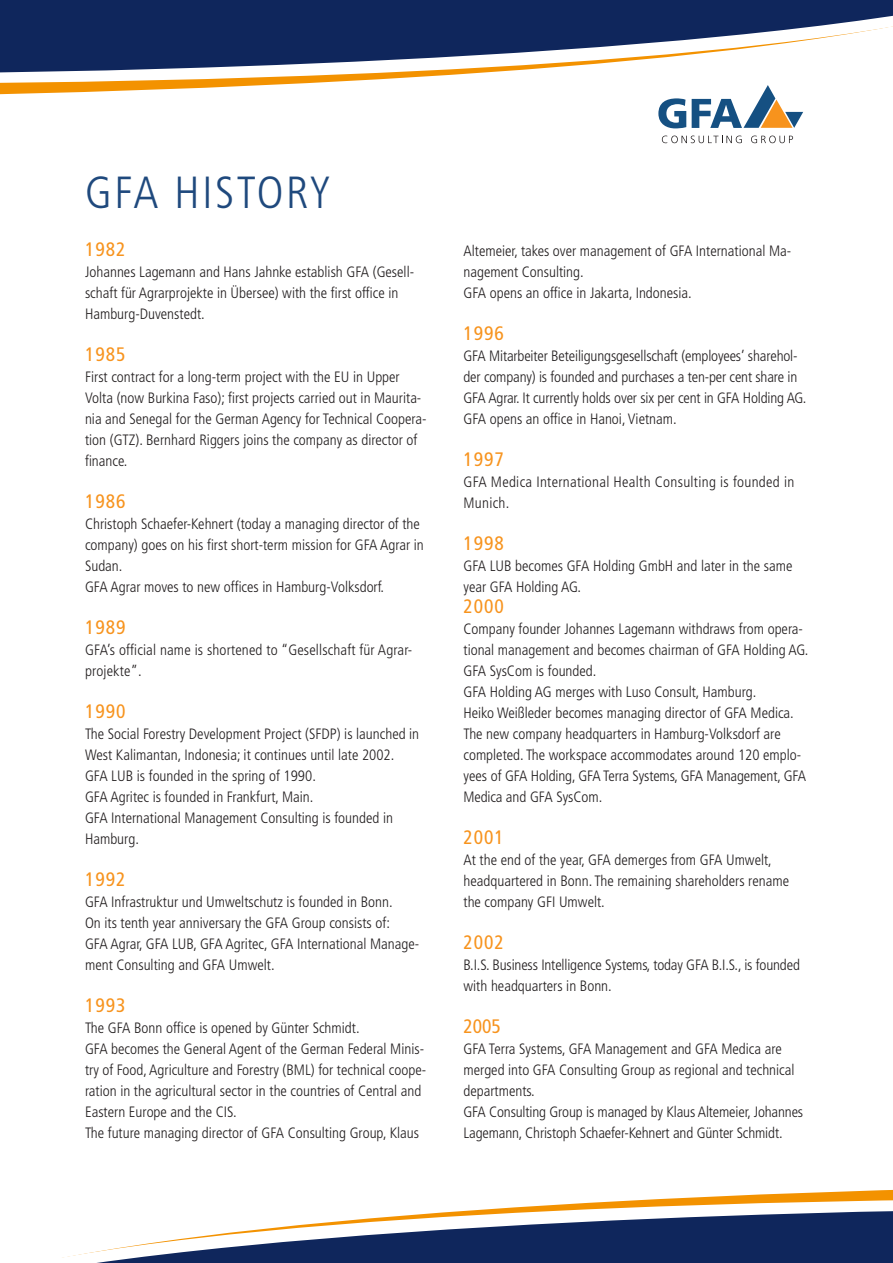
<style>
.page{position:relative;width:893px;height:1263px;background:#fff}
.page>*{position:absolute;margin:0;border:0;box-sizing:border-box;transform-origin:0 0}
.t1{font:300 condensed 45px "Frutiger LT Std";letter-spacing:.06em;color:#1f497d}
.a_I___Copy_Flattersa{font:condensed 19.5px "Frutiger LT Std";letter-spacing:.05em;color:#f7931d}
.a_I___Copy_Flattersa-2{font:300 condensed 15px/21px "Frutiger LT Std";color:#231f20}
.a_I___Copy_Flattersa-3{font:300 condensed 15px/21px "Frutiger LT Std";letter-spacing:.02em;color:#231f20}
</style>
<div class="page">
<svg style="left:662px;top:1189px;width:231px;height:10px"></svg>
<svg style="left:492px;top:1199px;width:401px;height:10px"></svg>
<svg style="left:62px;top:1209px;width:831px;height:54px"></svg>
<svg style="left:0;top:83px;width:309px;height:12px"></svg>
<svg style="left:0;top:73px;width:476px;height:10px"></svg>
<svg style="left:0;top:0;width:893px;height:73px;fill:#0f265c"></svg>
<svg style="left:662px;top:136px;width:80px;height:7px"></svg>
<svg style="left:751px;top:136px;width:42px;height:7px"></svg>
<svg style="left:658px;top:85px;width:145px;height:43px"></svg>
<p class="t1" style="left:85px;top:167px;width:248px">GFA HISTORY</p>
<p class="a_I___Copy_Flattersa" style="left:85px;top:238px;width:42px">1982</p>
<p class="a_I___Copy_Flattersa-2" style="left:85px;top:262px;width:331px">Johannes Lagemann and Hans Jahnke establish GFA (Gesell&shy;schaft für Agrarprojekte in Übersee) with the first office in<br>Hamburg-Duvenstedt.</p>
<p class="a_I___Copy_Flattersa" style="left:85px;top:343px;width:42px">1985</p>
<p class="a_I___Copy_Flattersa-2" style="left:85px;top:367px;width:343px">First contract for a long-term project with the EU in Upper Volta (now Burkina Faso); first projects carried out in Maurita&shy;nia and Senegal for the German Agency for Technical Coopera&shy;tion (GTZ). Bernhard Riggers joins the company as director of finance.</p>
<p class="a_I___Copy_Flattersa" style="left:85px;top:490px;width:42px">1986</p>
<p class="a_I___Copy_Flattersa-2" style="left:85px;top:514px;width:340px">Christoph Schaefer-Kehnert (today a managing director of the company) goes on his first short-term mission for GFA Agrar in<br>Sudan.</p>
<p class="a_I___Copy_Flattersa-2" style="left:85px;top:577px;width:301px">GFA Agrar moves to new offices in Hamburg-Volksdorf.</p>
<p class="a_I___Copy_Flattersa" style="left:85px;top:616px;width:42px">1989</p>
<p class="a_I___Copy_Flattersa-2" style="left:85px;top:640px;width:329px">GFA’s official name is shortened to “Gesellschaft für Agrar&shy;projekte”.</p>
<p class="a_I___Copy_Flattersa" style="left:85px;top:700px;width:42px">1990</p>
<p class="a_I___Copy_Flattersa-2" style="left:85px;top:724px;width:336px">The Social Forestry Development Project (SFDP) is launched in<br>West Kalimantan, Indonesia; it continues until late 2002.</p>
<p class="a_I___Copy_Flattersa-2" style="left:85px;top:766px;width:232px">GFA LUB is founded in the spring of 1990.</p>
<p class="a_I___Copy_Flattersa-2" style="left:85px;top:787px;width:230px">GFA Agritec is founded in Frankfurt, Main.</p>
<p class="a_I___Copy_Flattersa-2" style="left:85px;top:808px;width:309px">GFA International Management Consulting is founded in<br>Hamburg.</p>
<p class="a_I___Copy_Flattersa" style="left:85px;top:868px;width:42px">1992</p>
<p class="a_I___Copy_Flattersa-2" style="left:85px;top:892px;width:309px">GFA Infrastruktur und Umweltschutz is founded in Bonn.</p>
<p class="a_I___Copy_Flattersa-2" style="left:85px;top:913px;width:306px">On its tenth year anniversary the GFA Group consists of:</p>
<p class="a_I___Copy_Flattersa-2" style="left:85px;top:934px;width:336px">GFA Agrar, GFA LUB, GFA Agritec, GFA International Manage&shy;ment Consulting and GFA Umwelt.</p>
<p class="a_I___Copy_Flattersa" style="left:85px;top:994px;width:42px">1993</p>
<p class="a_I___Copy_Flattersa-2" style="left:85px;top:1018px;width:276px">The GFA Bonn office is opened by Günter Schmidt.</p>
<p class="a_I___Copy_Flattersa-2" style="left:85px;top:1039px;width:343px">GFA becomes the General Agent of the German Federal Minis&shy;try of Food, Agriculture and Forestry (BML) for technical coope&shy;ration in the agricultural sector in the countries of Central and Eastern Europe and the CIS.</p>
<p class="a_I___Copy_Flattersa-2" style="left:85px;top:1123px;width:336px">The future managing director of GFA Consulting Group, Klaus</p>
<p class="a_I___Copy_Flattersa-2" style="left:463px;top:241px;width:329px">Altemeier, takes over management of GFA International Ma&shy;nagement Consulting.</p>
<p class="a_I___Copy_Flattersa-2" style="left:463px;top:283px;width:230px">GFA opens an office in Jakarta, Indonesia.</p>
<p class="a_I___Copy_Flattersa" style="left:463px;top:322px;width:42px">1996</p>
<p class="a_I___Copy_Flattersa-2" style="left:463px;top:346px;width:344px">GFA Mitarbeiter Beteiligungsgesellschaft (employees’ sharehol&shy;der company) is founded and purchases a ten-per cent share in<br>GFA Agrar. It currently holds over six per cent in GFA Holding AG.</p>
<p class="a_I___Copy_Flattersa-2" style="left:463px;top:409px;width:215px">GFA opens an office in Hanoi, Vietnam.</p>
<p class="a_I___Copy_Flattersa" style="left:463px;top:448px;width:42px">1997</p>
<p class="a_I___Copy_Flattersa-3" style="left:463px;top:472px;width:332px">GFA Medica International Health Consulting is founded in<br>Munich.</p>
<p class="a_I___Copy_Flattersa" style="left:463px;top:532px;width:42px">1998</p>
<p class="a_I___Copy_Flattersa-2" style="left:463px;top:556px;width:330px">GFA LUB becomes GFA Holding GmbH and later in the same year GFA Holding AG.</p>
<p class="a_I___Copy_Flattersa" style="left:463px;top:595px;width:42px">2000</p>
<p class="a_I___Copy_Flattersa-2" style="left:463px;top:619px;width:346px">Company founder Johannes Lagemann withdraws from opera&shy;tional management and becomes chairman of GFA Holding AG.</p>
<p class="a_I___Copy_Flattersa-2" style="left:463px;top:661px;width:134px">GFA SysCom is founded.</p>
<p class="a_I___Copy_Flattersa-2" style="left:463px;top:682px;width:294px">GFA Holding AG merges with Luso Consult, Hamburg.</p>
<p class="a_I___Copy_Flattersa-2" style="left:463px;top:703px;width:332px">Heiko Weißleder becomes managing director of GFA Medica.</p>
<p class="a_I___Copy_Flattersa-2" style="left:463px;top:724px;width:344px">The new company headquarters in Hamburg-Volksdorf are completed. The workspace accommodates around 120 emplo&shy;yees of GFA Holding, GFA Terra Systems, GFA Management, GFA Medica and GFA SysCom.</p>
<p class="a_I___Copy_Flattersa" style="left:463px;top:826px;width:42px">2001</p>
<p class="a_I___Copy_Flattersa-2" style="left:463px;top:850px;width:327px">At the end of the year, GFA demerges from GFA Umwelt, headquartered in Bonn. The remaining shareholders rename the company GFI Umwelt.</p>
<p class="a_I___Copy_Flattersa" style="left:463px;top:931px;width:42px">2002</p>
<p class="a_I___Copy_Flattersa-2" style="left:463px;top:955px;width:338px">B.I.S. Business Intelligence Systems, today GFA B.I.S., is founded with headquarters in Bonn.</p>
<p class="a_I___Copy_Flattersa" style="left:463px;top:1015px;width:39px">2005</p>
<p class="a_I___Copy_Flattersa-2" style="left:463px;top:1039px;width:333px">GFA Terra Systems, GFA Management and GFA Medica are merged into GFA Consulting Group as regional and technical departments.</p>
<p class="a_I___Copy_Flattersa-2" style="left:463px;top:1102px;width:341px">GFA Consulting Group is managed by Klaus Altemeier, Johannes<br>Lagemann, Christoph Schaefer-Kehnert and Günter Schmidt.</p>
</div>
